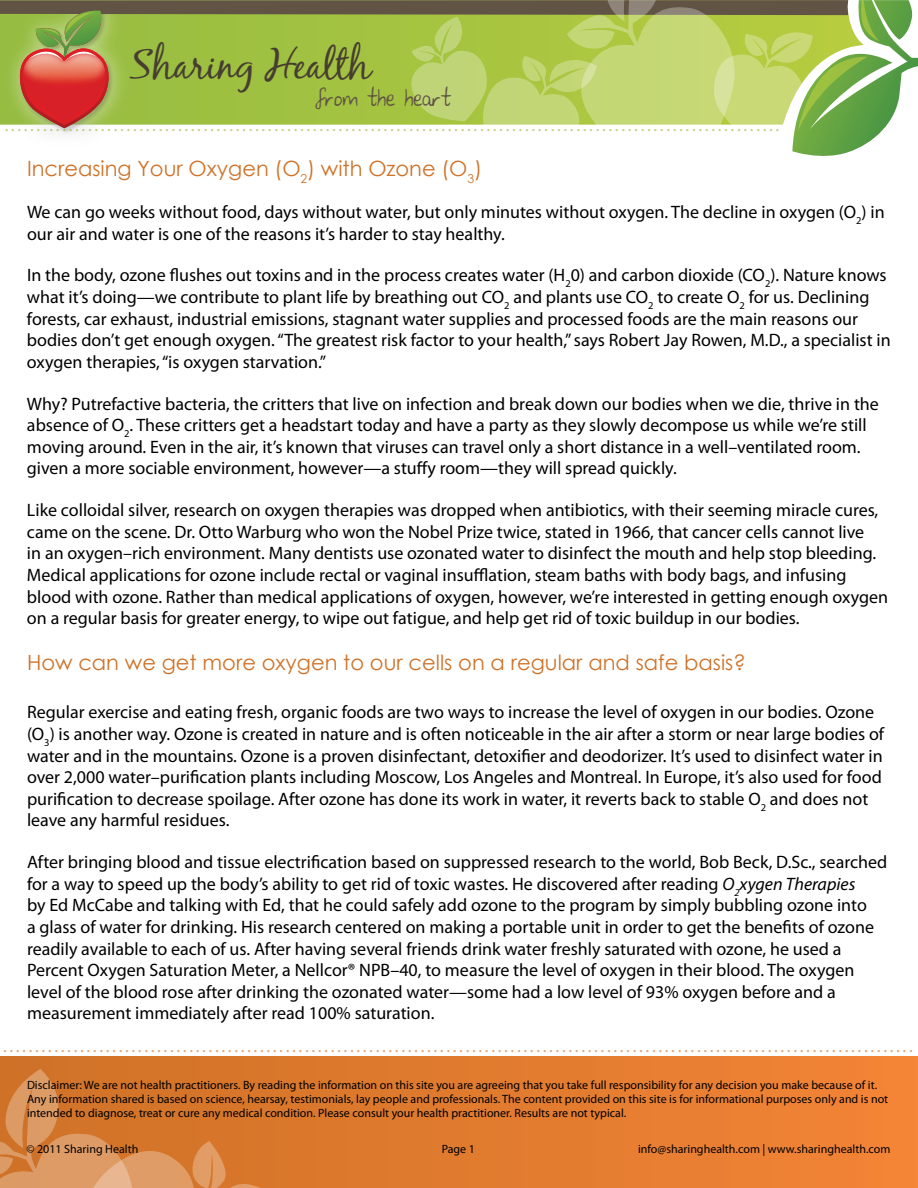
<style>
.page{position:relative;width:918px;height:1188px;background:#fff}
.page>*{position:absolute;margin:0;border:0;box-sizing:border-box;transform-origin:0 0}
.t1{font:40.5px "Black Jack";color:#473e31}
.t2{font:21px "Century Gothic";color:#cf7228}
.t3{font:19.05px "Follow You Intothe World";color:#615445}
.t4{font:18px/21.6px "Myriad Pro";color:#000}
.t5{font:18px "Myriad Pro";color:#cf7228}
.t6{font:18px "Myriad Pro";color:#a3af39}
.t7{font:12px/14.4px "Myriad Pro";color:#000}
.s1{font-style:italic}
</style>
<div class="page">
<svg style="left:0;top:0;width:918px;height:156px"></svg>
<div style="left:0;top:1056px;width:918px;height:132px;background:linear-gradient(to right,#ce7227,#f38436)"></div>
<svg style="left:0;top:1069px;width:295px;height:119px;background:#d8813d"></svg>
<h1 class="t1" style="left:130px;top:40px;width:243px">Sharing Health</h1>
<p class="t6" style="left:4px;top:114px;width:776px">.........................................................................................................................</p>
<p class="t3" style="left:315px;top:88px;width:137px">from the heart</p>
<p class="t2" style="left:27px;top:154px;width:457px">Increasing Your Oxygen (O<sub>2</sub>) with Ozone (O<sub>3</sub>)</p>
<p class="t4" style="left:27px;top:201px;width:859px">We can go weeks without food, days without water, but only minutes without oxygen. The decline in oxygen (O<sub>2</sub>) in our air and water is one of the reasons it’s harder to stay healthy.</p>
<p class="t4" style="left:27px;top:264px;width:865px">In the body, ozone flushes out toxins and in the process creates water (H<sub>2</sub>0) and carbon dioxide (CO<sub>2</sub>). Nature knows what it’s doing—we contribute to plant life by breathing out CO<sub>2</sub> and plants use CO<sub>2</sub> to create O<sub>2</sub> for us. Declining forests, car exhaust, industrial emissions, stagnant water supplies and processed foods are the main reasons our bodies don’t get enough oxygen. “The greatest risk factor to your health,” says Robert Jay Rowen, M.D., a specialist in oxygen therapies, “is oxygen starvation.”</p>
<p class="t4" style="left:27px;top:392px;width:853px">Why? Putrefactive bacteria, the critters that live on infection and break down our bodies when we die, thrive in the absence of O<sub>2</sub>. These critters get a headstart today and have a party as they slowly decompose us while we’re still moving around. Even in the air, it’s known that viruses can travel only a short distance in a well–ventilated room. given a more sociable environment, however—a stuffy room—they will spread quickly.</p>
<p class="t4" style="left:27px;top:499px;width:863px">Like colloidal silver, research on oxygen therapies was dropped when antibiotics, with their seeming miracle cures, came on the scene. Dr. Otto Warburg who won the Nobel Prize twice, stated in 1966, that cancer cells cannot live<br>in an oxygen–rich environment. Many dentists use ozonated water to disinfect the mouth and help stop bleeding.<br>Medical applications for ozone include rectal or vaginal insufflation, steam baths with body bags, and infusing blood with ozone. Rather than medical applications of oxygen, however, we’re interested in getting enough oxygen on a regular basis for greater energy, to wipe out fatigue, and help get rid of toxic buildup in our bodies.</p>
<p class="t2" style="left:27px;top:647px;width:720px">How can we get more oxygen to our cells on a regular and safe basis?</p>
<p class="t4" style="left:27px;top:701px;width:859px">Regular exercise and eating fresh, organic foods are two ways to increase the level of oxygen in our bodies. Ozone (O<sub>3</sub>) is another way. Ozone is created in nature and is often noticeable in the air after a storm or near large bodies of water and in the mountains. Ozone is a proven disinfectant, detoxifier and deodorizer. It’s used to disinfect water in over 2,000 water–purification plants including Moscow, Los Angeles and Montreal. In Europe, it’s also used for food purification to decrease spoilage. After ozone has done its work in water, it reverts back to stable O<sub>2</sub> and does not leave any harmful residues.</p>
<p class="t4" style="left:27px;top:851px;width:862px">After bringing blood and tissue electrification based on suppressed research to the world, Bob Beck, D.Sc., searched for a way to speed up the body’s ability to get rid of toxic wastes. He discovered after reading <span class="s1">O</span><sub>2</sub><span class="s1">xygen Therapies<br></span>by Ed McCabe and talking with Ed, that he could safely add ozone to the program by simply bubbling ozone into<br>a glass of water for drinking. His research centered on making a portable unit in order to get the benefits of ozone readily available to each of us. After having several friends drink water freshly saturated with ozone, he used a Percent Oxygen Saturation Meter, a Nellcor® NPB–40, to measure the level of oxygen in their blood. The oxygen level of the blood rose after drinking the ozonated water—some had a low level of 93% oxygen before and a measurement immediately after read 100% saturation.</p>
<p class="t5" style="left:3px;top:1035px;width:911px">..............................................................................................................................................</p>
<p class="t7" style="left:27px;top:1077px;width:863px">Disclaimer: We are not health practitioners. By reading the information on this site you are agreeing that you take full responsibility for any decision you make because of it.<br>Any information shared is based on science, hearsay, testimonials, lay people and professionals. The content provided on this site is for informational purposes only and is not intended to diagnose, treat or cure any medical condition. Please consult your health practitioner. Results are not typical.</p>
<p class="t7" style="left:26px;top:1142px;width:113px">© 2011 Sharing Health</p>
<p class="t7" style="left:442px;top:1142px;width:35px">Page 1</p>
<p class="t7" style="left:638px;top:1142px;width:254px">info@sharinghealth.com | www.sharinghealth.com</p>
</div>
